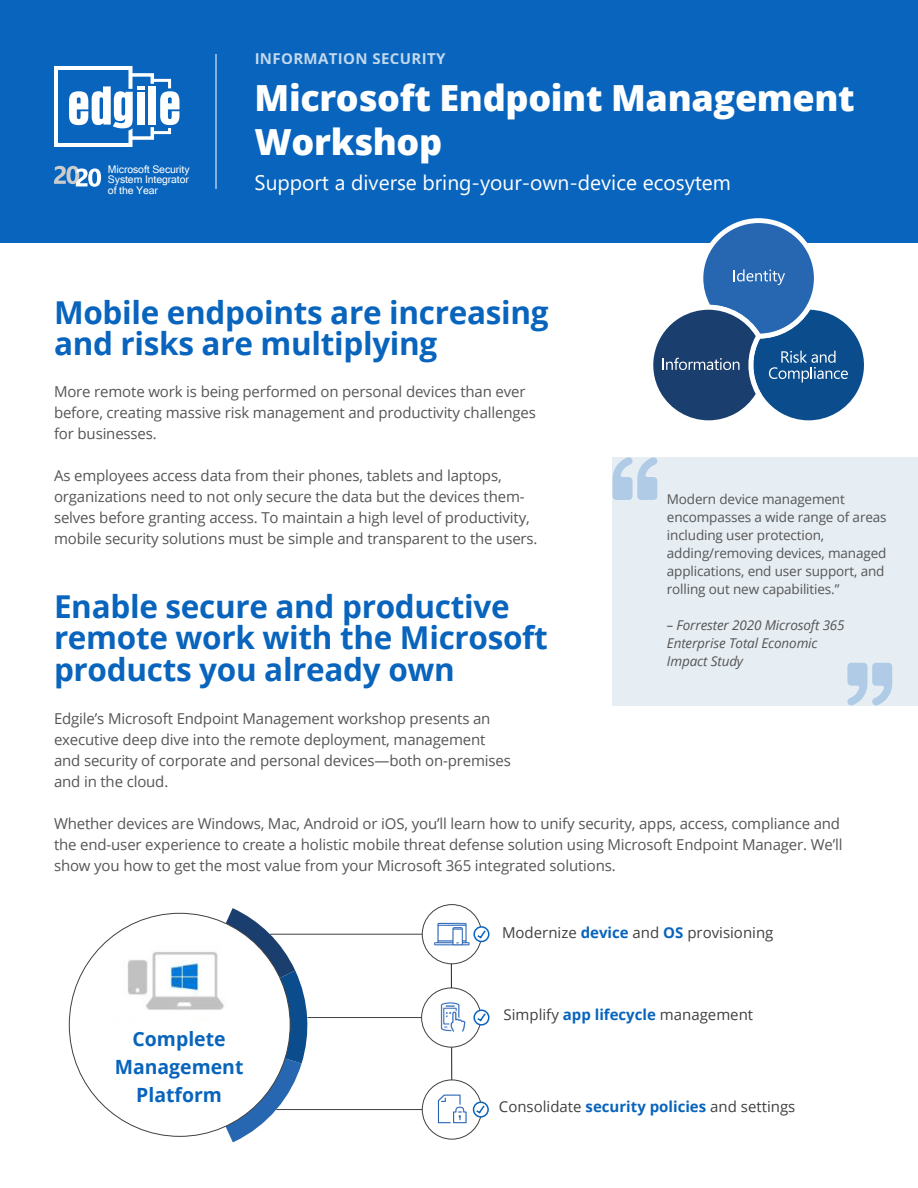
<style>
.page{position:relative;width:918px;height:1188px;background:#fff}
.page>*{position:absolute;margin:0;border:0;box-sizing:border-box;transform-origin:0 0}
.t1{font:800 36px/43.2px "Open Sans";letter-spacing:-.01em;color:#fff}
.t2{font:700 31.5px/31.5px "Open Sans";letter-spacing:-.01em;color:#0864bc}
.t3{font:21px "Segoe UI";color:#fff}
.t4{font:700 19.65px/27.8px "Open Sans";color:#0864bc;text-align:center}
.t5{font:15px/21px "Open Sans";letter-spacing:-.01em;color:#555}
.t6{font:15px "Open Sans";color:#404041}
.t7{font:700 15px "Open Sans";letter-spacing:.025em;color:#fff}
.t8{font:13.5px/18px "Open Sans";letter-spacing:-.01em;color:#555}
.t9{font:italic 13.5px/18px "Open Sans";letter-spacing:-.01em;color:#555}
.t10{font:10.5px/10.5px "Microsoft Sans Serif";letter-spacing:-.01em;color:#fff;text-align:justify}
.s1{font-weight:700;color:#0864bc}
</style>
<div class="page">
<div style="left:0;top:0;width:918px;height:243px;background:#0864bc"></div>
<hr style="left:216px;top:54px;width:1px;height:135px;background:#fff">
<svg style="left:54px;top:66px;width:125px;height:81px"></svg>
<svg style="left:54px;top:166px;width:47px;height:21px"></svg>
<svg style="left:653px;top:218px;width:211px;height:203px"></svg>
<div style="left:613px;top:457px;width:305px;height:248px;background:#e6edf3"></div>
<svg style="left:613px;top:457px;width:44px;height:43px"></svg>
<svg style="left:847px;top:663px;width:45px;height:42px"></svg>
<img style="left:68px;top:908px;width:245px;height:235px">
<div style="left:69px;top:913px;width:221px;height:223px;background:#fff;border-radius:50%"></div>
<svg style="left:450px;top:964px;width:3px;height:116px"></svg>
<div style="left:422px;top:904px;width:60px;height:60px;border:1px solid #404041;border-radius:50%"></div>
<div style="left:422px;top:1080px;width:60px;height:60px;border:1px solid #404041;border-radius:50%"></div>
<div style="left:422px;top:988px;width:59px;height:59px;background:#fff;border-radius:50%"></div>
<div style="left:421px;top:988px;width:60px;height:60px;border:1px solid #404041;border-radius:50%"></div>
<hr style="left:270px;top:934px;width:152px;height:1px;background:#404041">
<hr style="left:307px;top:1017px;width:115px;height:1px;background:#404041">
<hr style="left:276px;top:1109px;width:146px;height:1px;background:#404041">
<img style="left:127px;top:951px;width:97px;height:59px">
<img style="left:437px;top:1094px;width:30px;height:30px">
<div style="left:473px;top:926px;width:17px;height:16px;border:2px solid #0864bc;border-radius:50%"></div>
<div style="left:473px;top:1010px;width:17px;height:16px;border:2px solid #0864bc;border-radius:50%"></div>
<div style="left:473px;top:1102px;width:16px;height:16px;border:2px solid #0864bc;border-radius:50%"></div>
<img style="left:434px;top:922px;width:36px;height:24px">
<img style="left:440px;top:1002px;width:26px;height:30px">
<svg style="left:475px;top:1104px;width:11px;height:11px"></svg>
<svg style="left:476px;top:1012px;width:11px;height:11px"></svg>
<svg style="left:476px;top:929px;width:11px;height:11px"></svg>
<p class="t7" style="left:255px;top:48px;width:193px">INFORMATION SECURITY</p>
<p class="t10" style="left:108px;top:164px;width:83px">Microsoft Security System Integrator of the Year</p>
<h1 class="t1" style="left:255px;top:75px;width:602px">Microsoft Endpoint Management<br>Workshop</h1>
<h3 class="t3" style="left:255px;top:166px;width:478px">Support a diverse bring-your-own-device ecosytem</h3>
<h2 class="t2" style="left:54px;top:296px;width:496px">Mobile endpoints are increasing and risks are multiplying</h2>
<p class="t5" style="left:54px;top:381px;width:483px">More remote work is being performed on personal devices than ever before, creating massive risk management and productivity challenges for businesses.</p>
<p class="t5" style="left:54px;top:465px;width:485px">As employees access data from their phones, tablets and laptops, organizations need to not only secure the data but the devices them&shy;selves before granting access. To maintain a high level of productivity, mobile security solutions must be simple and transparent to the users.</p>
<h2 class="t2" style="left:54px;top:590px;width:495px">Enable secure and productive remote work with the Microsoft products you already own</h2>
<p class="t8" style="left:667px;top:490px;width:221px">Modern device management encompasses a wide range of areas including user protection, adding/removing devices, managed applications, end user support, and rolling out new capabilities.”</p>
<p class="t9" style="left:667px;top:616px;width:179px">– Forrester 2020 Microsoft 365<br>Enterprise Total Economic<br>Impact Study</p>
<p class="t5" style="left:54px;top:707px;width:459px">Edgile’s Microsoft Endpoint Management workshop presents an executive deep dive into the remote deployment, management and security of corporate and personal devices—both on-premises and in the cloud.</p>
<p class="t5" style="left:54px;top:812px;width:790px">Whether devices are Windows, Mac, Android or iOS, you’ll learn how to unify security, apps, access, compliance and the end-user experience to create a holistic mobile threat defense solution using Microsoft Endpoint Manager. We’ll show you how to get the most value from your Microsoft 365 integrated solutions.</p>
<p class="t6" style="left:502px;top:922px;width:273px">Modernize <span class="s1">device</span> and <span class="s1">OS</span> provisioning</p>
<h3 class="t4" style="left:115px;top:1025px;width:130px">Complete<br>Management<br>Platform</h3>
<p class="t6" style="left:504px;top:1004px;width:251px">Simplify <span class="s1">app lifecycle</span> management</p>
<p class="t6" style="left:499px;top:1096px;width:298px">Consolidate <span class="s1">security policies</span> and settings</p>
</div>
